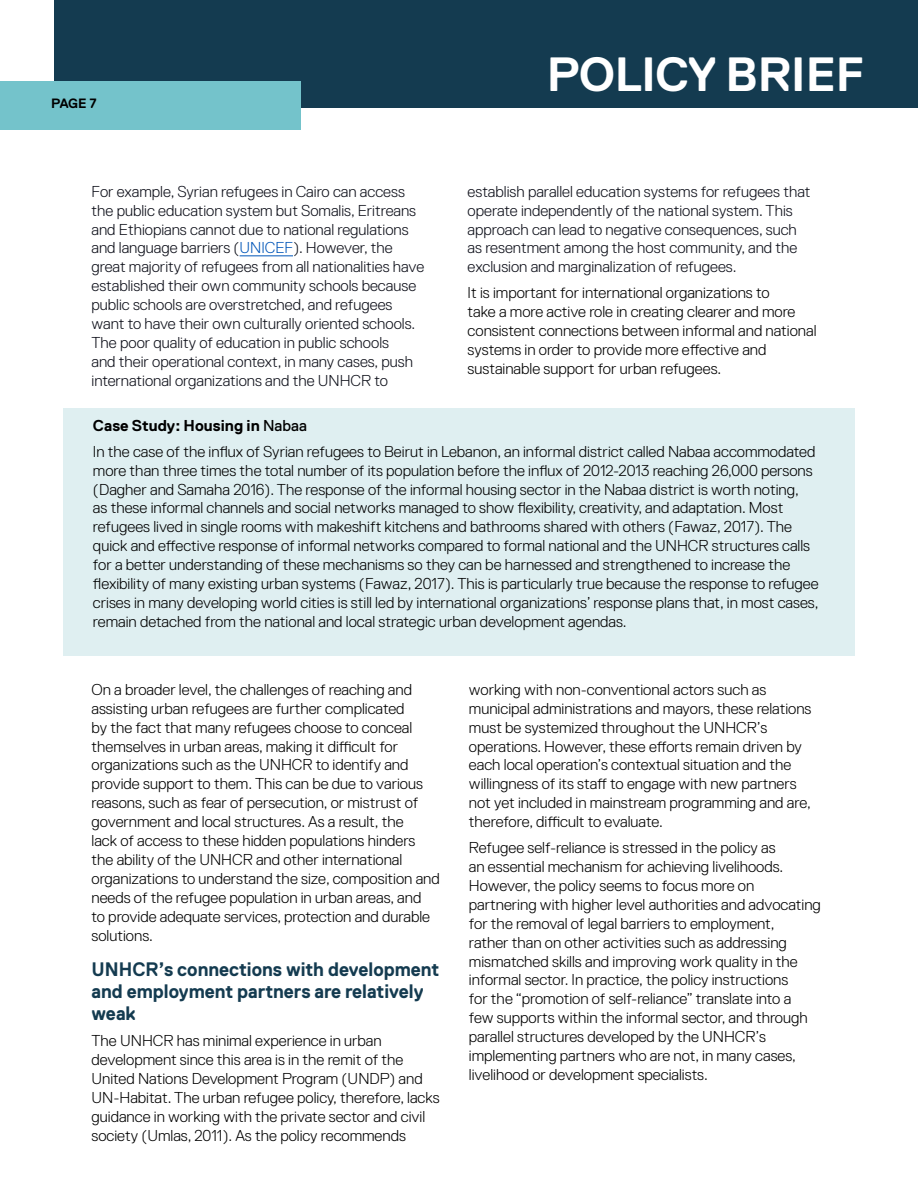
<style>
.page{position:relative;width:918px;height:1188px;background:#fff}
.page>*{position:absolute;margin:0;border:0;box-sizing:border-box;transform-origin:0 0}
.t1{font:700 48px "Replica Std";letter-spacing:-.01em;color:#fff}
.t2{font:700 19.5px/22px "Replica Std";color:#143b50;scale:.95 1}
.t3{font:300 15.75px/18.9px "Replica Std";color:#000}
.t4{font:300 15.75px/18.9px "Replica Std";color:#0e101a}
.t5{font:700 13.5px "Replica Std";color:#000}
.s1{color:#0055b8}
.s2{font-weight:700}
.s3{font-weight:400}
</style>
<div class="page">
<div style="left:54px;top:0;width:864px;height:108px;background:#143b50"></div>
<div style="left:0;top:81px;width:301px;height:49px;background:#74c3cb"></div>
<div style="left:63px;top:408px;width:792px;height:248px;background:#dfeff1"></div>
<hr style="left:240px;top:256px;width:53px;height:1px;background:#0055b8">
<p class="t5" style="left:51px;top:96px;width:47px">PAGE 7</p>
<h1 class="t1" style="left:547px;top:48px;width:319px">POLICY BRIEF</h1>
<p class="t4" style="left:92px;top:182px;width:334px">For example, Syrian refugees in Cairo can access the public education system but Somalis, Eritreans and Ethiopians cannot due to national regulations and language barriers (<span class="s1">UNICEF</span>). However, the great majority of refugees from all nationalities have established their own community schools because public schools are overstretched, and refugees want to have their own culturally oriented schools.<br>The poor quality of education in public schools<br>and their operational context, in many cases, push international organizations and the UNHCR to</p>
<p class="t4" style="left:468px;top:182px;width:344px">establish parallel education systems for refugees that operate independently of the national system. This approach can lead to negative consequences, such as resentment among the host community, and the exclusion and marginalization of refugees.</p>
<p class="t3" style="left:468px;top:284px;width:350px">It is important for international organizations to<br>take a more active role in creating clearer and more consistent connections between informal and national systems in order to provide more effective and sustainable support for urban refugees.</p>
<p class="t3" style="left:93px;top:412px;width:724px;line-height:26px"><span class="s2">Case Study: Housing in</span> <span class="s3">Nabaa<br></span>In the case of the influx of Syrian refugees to Beirut in Lebanon, an informal district called Nabaa accommodated</p>
<p class="t3" style="left:93px;top:461px;width:727px">more than three times the total number of its population before the influx of 2012-2013 reaching 26,000 persons (Dagher and Samaha 2016). The response of the informal housing sector in the Nabaa district is worth noting,<br>as these informal channels and social networks managed to show flexibility, creativity, and adaptation. Most refugees lived in single rooms with makeshift kitchens and bathrooms shared with others (Fawaz, 2017). The quick and effective response of informal networks compared to formal national and the UNHCR structures calls for a better understanding of these mechanisms so they can be harnessed and strengthened to increase the flexibility of many existing urban systems (Fawaz, 2017). This is particularly true because the response to refugee crises in many developing world cities is still led by international organizations’ response plans that, in most cases, remain detached from the national and local strategic urban development agendas.</p>
<p class="t3" style="left:91px;top:680px;width:350px">On a broader level, the challenges of reaching and assisting urban refugees are further complicated<br>by the fact that many refugees choose to conceal themselves in urban areas, making it difficult for organizations such as the UNHCR to identify and provide support to them. This can be due to various reasons, such as fear of persecution, or mistrust of government and local structures. As a result, the<br>lack of access to these hidden populations hinders the ability of the UNHCR and other international organizations to understand the size, composition and needs of the refugee population in urban areas, and<br>to provide adequate services, protection and durable solutions.</p>
<p class="t2" style="left:92px;top:958px;width:368px">UNHCR’s connections with development and employment partners are relatively weak</p>
<p class="t3" style="left:92px;top:1031px;width:350px">The UNHCR has minimal experience in urban development since this area is in the remit of the United Nations Development Program (UNDP) and UN-Habitat. The urban refugee policy, therefore, lacks guidance in working with the private sector and civil society (Umlas, 2011). As the policy recommends</p>
<p class="t3" style="left:469px;top:680px;width:344px">working with non-conventional actors such as municipal administrations and mayors, these relations must be systemized throughout the UNHCR’s operations. However, these efforts remain driven by each local operation’s contextual situation and the willingness of its staff to engage with new partners not yet included in mainstream programming and are, therefore, difficult to evaluate.</p>
<p class="t3" style="left:469px;top:838px;width:353px">Refugee self-reliance is stressed in the policy as<br>an essential mechanism for achieving livelihoods.<br>However, the policy seems to focus more on partnering with higher level authorities and advocating for the removal of legal barriers to employment,<br>rather than on other activities such as addressing mismatched skills and improving work quality in the informal sector. In practice, the policy instructions<br>for the “promotion of self-reliance” translate into a<br>few supports within the informal sector, and through parallel structures developed by the UNHCR’s implementing partners who are not, in many cases, livelihood or development specialists.</p>
</div>
